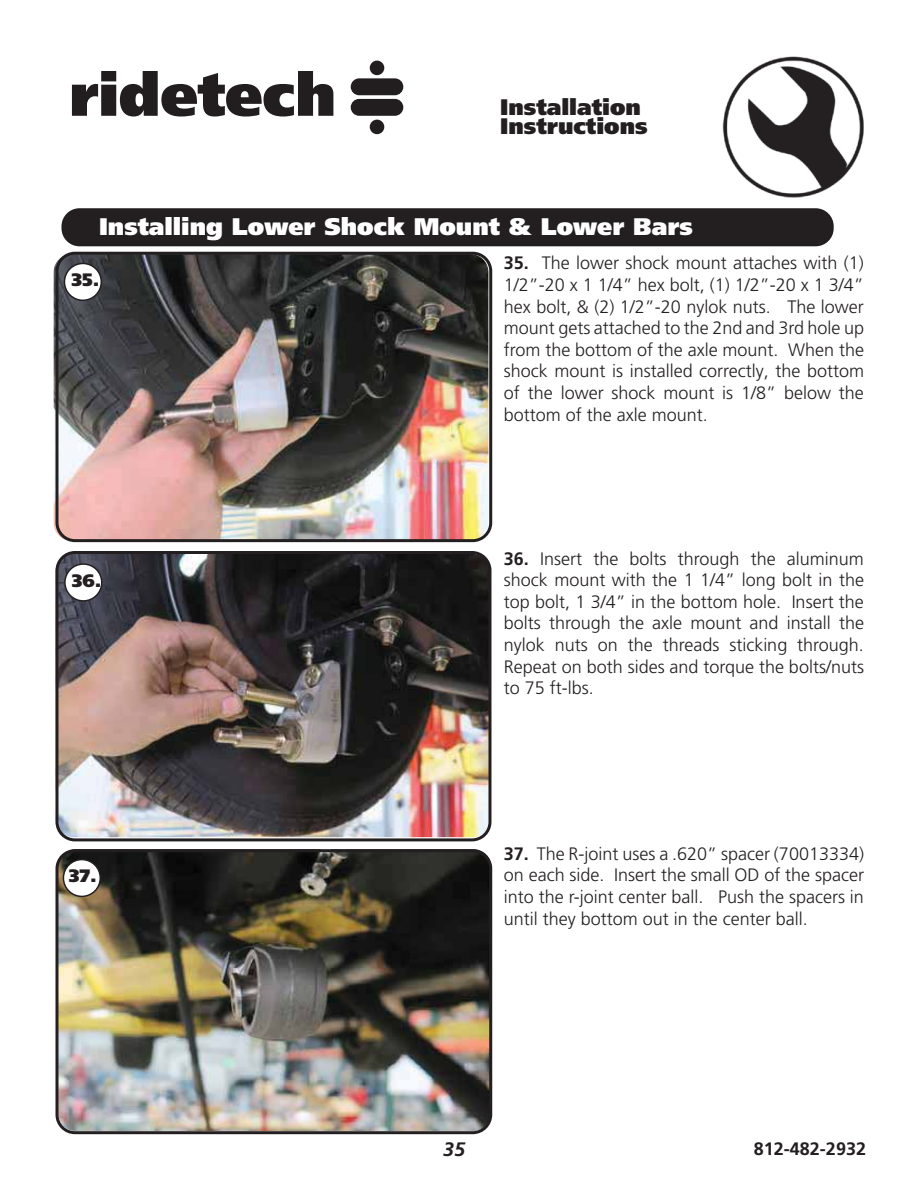
<style>
.page{position:relative;width:918px;height:1188px;background:#fff}
.page>*{position:absolute;margin:0;border:0;box-sizing:border-box;transform-origin:0 0}
.t1{font:900 24px "Frutiger LT Pro";color:#fff}
.t2{font:900 22.5px/19.5px "Frutiger LT Pro";color:#231f20}
.t3{font:italic 700 19.5px "Frutiger LT Pro";color:#231f20}
.t4{font:300 18px/21.6px "Frutiger LT Pro";color:#231f20;text-align:justify}
.t5{font:700 18px "Frutiger LT Pro";color:#231f20}
.t6{font:900 18px "Frutiger LT Pro";color:#231f20}
.s1{font-weight:700}
</style>
<div class="page">
<img style="left:722px;top:56px;width:142px;height:142px">
<svg style="left:72px;top:71px;width:261px;height:46px"></svg>
<div style="left:351px;top:78px;width:52px;height:17px;background:#221e1f;border-radius:8px"></div>
<div style="left:351px;top:99px;width:52px;height:17px;background:#221e1f;border-radius:8px"></div>
<div style="left:370px;top:61px;width:14px;height:14px;background:#221e1f;border-radius:50%"></div>
<div style="left:370px;top:120px;width:14px;height:14px;background:#221e1f;border-radius:50%"></div>
<img style="left:58px;top:849px;width:433px;height:282px;border-radius:18px">
<img style="left:56px;top:554px;width:434px;height:283px;border-radius:18px">
<img style="left:54px;top:254px;width:434px;height:287px;border-radius:18px">
<div style="left:61px;top:208px;width:773px;height:38px;background:#231f20;border-radius:18px"></div>
<div style="left:64px;top:263px;width:37px;height:37px;background:#fff;border-radius:50%"></div>
<div style="left:64px;top:263px;width:38px;height:38px;border:2px solid #231f20;border-radius:50%"></div>
<div style="left:63px;top:860px;width:37px;height:36px;background:#fff;border-radius:50%"></div>
<div style="left:63px;top:859px;width:38px;height:38px;border:2px solid #231f20;border-radius:50%"></div>
<div style="left:65px;top:564px;width:37px;height:37px;background:#fff;border-radius:50%"></div>
<div style="left:64px;top:563px;width:39px;height:39px;border:2px solid #231f20;border-radius:50%"></div>
<div style="left:55px;top:252px;width:437px;height:290px;border:3px solid #231f20;border-radius:18px"></div>
<div style="left:55px;top:551px;width:436px;height:290px;border:3px solid #231f20;border-radius:18px"></div>
<div style="left:55px;top:849px;width:437px;height:285px;border:3px solid #231f20;border-radius:18px"></div>
<p class="t2" style="left:500px;top:98px;width:149px">Installation<br>Instructions</p>
<h1 class="t1" style="left:99px;top:217px;width:595px">Installing Lower Shock Mount &amp; Lower Bars</h1>
<p class="t4" style="left:504px;top:253px;width:362px"><span class="s1">35.</span> The lower shock mount attaches with (1)<br>1/2”-20 x 1 1/4” hex bolt, (1) 1/2”-20 x 1 3/4” hex bolt, &amp; (2) 1/2”-20 nylok nuts. The lower mount gets attached to the 2nd and 3rd hole up from the bottom of the axle mount. When the shock mount is installed correctly, the bottom of the lower shock mount is 1/8” below the bottom of the axle mount.</p>
<p class="t6" style="left:71px;top:272px;width:29px">35.</p>
<p class="t6" style="left:72px;top:573px;width:31px">36.</p>
<p class="t6" style="left:69px;top:869px;width:29px">37.</p>
<p class="t4" style="left:504px;top:548px;width:362px"><span class="s1">36.</span> Insert the bolts through the aluminum shock mount with the 1 1/4” long bolt in the top bolt, 1 3/4” in the bottom hole. Insert the bolts through the axle mount and install the nylok nuts on the threads sticking through.<br>Repeat on both sides and torque the bolts/nuts to 75 ft-lbs.</p>
<p class="t4" style="left:504px;top:844px;width:362px"><span class="s1">37.</span> The R-joint uses a .620” spacer (70013334) on each side. Insert the small OD of the spacer into the r-joint center ball. Push the spacers in until they bottom out in the center ball.</p>
<p class="t3" style="left:443px;top:1141px;width:23px">35</p>
<p class="t5" style="left:754px;top:1141px;width:114px">812-482-2932</p>
</div>
